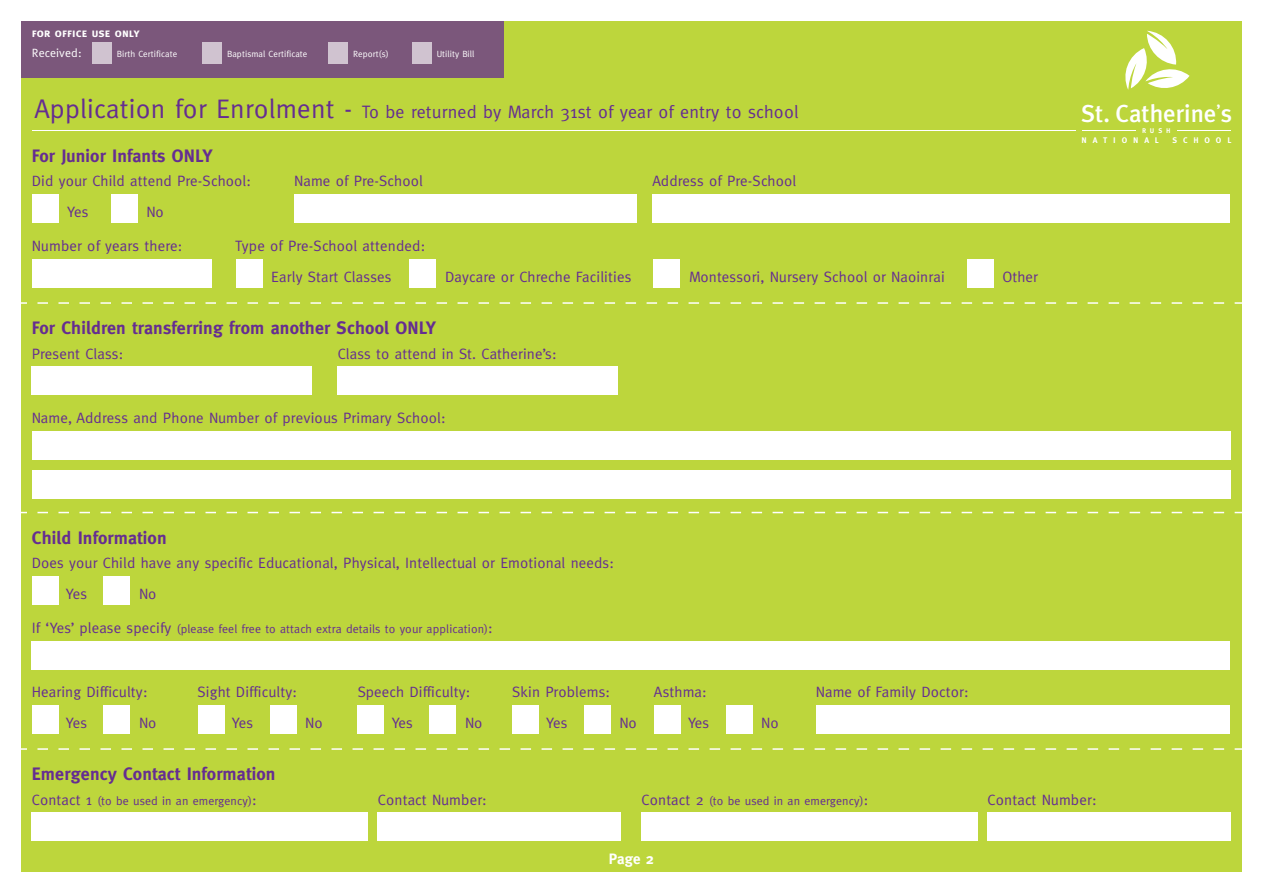
<style>
.page{position:relative;width:1263px;height:893px;background:#fff}
.page>*{position:absolute;margin:0;border:0;box-sizing:border-box;transform-origin:0 0}
.t1{font:500 24.6px "Meta Plus";color:#fff}
.t2{font:700 18px "Meta";letter-spacing:.01em;color:#652d91}
.t3{font:18px "Meta";letter-spacing:.01em;color:#652d91}
.t4{font:15px/31px "Meta";letter-spacing:.01em;color:#652d91}
.t5{font:700 15px "Meta";color:#fff}
.t6{font:12px "Meta";letter-spacing:.01em;color:#652d91}
.t7{font:12px "Meta Bold Caps";letter-spacing:.01em;color:#fff}
.t8{font:12px "Meta";letter-spacing:.01em;color:#fff}
.t9{font:9px "Meta";letter-spacing:.01em;color:#fff}
.t10{font:700 8.1px "Meta Plus";letter-spacing:.725em;color:#fff}
.t11{font:700 6.75px "Meta Plus";color:#fff}
.s1{font-size:27px}
.s2{font-size:15px}
</style>
<div class="page">
<div style="left:21px;top:21px;width:1221px;height:851px;background:#bdd63c"></div>
<svg style="left:1125px;top:31px;width:64px;height:59px"></svg>
<hr style="left:1082px;top:130px;width:54px;height:1px;background:#fff">
<hr style="left:32px;top:130px;width:1044px;height:1px;background:#fff">
<hr style="left:1177px;top:130px;width:54px;height:1px;background:#fff">
<div style="left:32px;top:259px;width:180px;height:28px;background:#fff"></div>
<div style="left:236px;top:259px;width:26px;height:28px;background:#fff"></div>
<div style="left:410px;top:259px;width:26px;height:28px;background:#fff"></div>
<div style="left:653px;top:259px;width:27px;height:28px;background:#fff"></div>
<div style="left:967px;top:259px;width:26px;height:28px;background:#fff"></div>
<div style="left:294px;top:195px;width:343px;height:28px;background:#fff"></div>
<div style="left:652px;top:195px;width:578px;height:28px;background:#fff"></div>
<svg style="left:21px;top:302px;width:1221px;height:2px"></svg>
<svg style="left:21px;top:512px;width:1221px;height:1px"></svg>
<svg style="left:21px;top:748px;width:1221px;height:2px"></svg>
<div style="left:32px;top:195px;width:26px;height:28px;background:#fff"></div>
<div style="left:111px;top:195px;width:27px;height:28px;background:#fff"></div>
<div style="left:32px;top:576px;width:26px;height:28px;background:#fff"></div>
<div style="left:32px;top:641px;width:1198px;height:28px;background:#fff"></div>
<div style="left:104px;top:576px;width:26px;height:28px;background:#fff"></div>
<div style="left:32px;top:706px;width:26px;height:28px;background:#fff"></div>
<div style="left:104px;top:706px;width:26px;height:28px;background:#fff"></div>
<div style="left:198px;top:706px;width:26px;height:28px;background:#fff"></div>
<div style="left:270px;top:706px;width:26px;height:28px;background:#fff"></div>
<div style="left:358px;top:706px;width:26px;height:28px;background:#fff"></div>
<div style="left:429px;top:706px;width:27px;height:28px;background:#fff"></div>
<div style="left:512px;top:706px;width:27px;height:28px;background:#fff"></div>
<div style="left:584px;top:706px;width:26px;height:28px;background:#fff"></div>
<div style="left:654px;top:706px;width:26px;height:28px;background:#fff"></div>
<div style="left:816px;top:706px;width:413px;height:28px;background:#fff"></div>
<div style="left:726px;top:706px;width:26px;height:28px;background:#fff"></div>
<div style="left:32px;top:431px;width:1198px;height:28px;background:#fff"></div>
<div style="left:32px;top:470px;width:1198px;height:28px;background:#fff"></div>
<div style="left:32px;top:367px;width:280px;height:28px;background:#fff"></div>
<div style="left:338px;top:367px;width:280px;height:28px;background:#fff"></div>
<div style="left:32px;top:813px;width:336px;height:28px;background:#fff"></div>
<div style="left:378px;top:813px;width:243px;height:28px;background:#fff"></div>
<div style="left:642px;top:813px;width:336px;height:28px;background:#fff"></div>
<div style="left:987px;top:813px;width:244px;height:28px;background:#fff"></div>
<div style="left:21px;top:21px;width:482px;height:57px;background:#7b577b"></div>
<div style="left:92px;top:43px;width:20px;height:21px;background:#d0c3d0"></div>
<div style="left:202px;top:43px;width:20px;height:21px;background:#d0c3d0"></div>
<div style="left:328px;top:43px;width:20px;height:21px;background:#d0c3d0"></div>
<div style="left:412px;top:43px;width:19px;height:21px;background:#d0c3d0"></div>
<p class="t7" style="left:32px;top:25px;width:109px">for office use only</p>
<p class="t8" style="left:32px;top:46px;width:51px">Received:</p>
<p class="t9" style="left:117px;top:48px;width:62px">Birth Certificate</p>
<p class="t9" style="left:227px;top:48px;width:82px">Baptismal Certificate</p>
<p class="t9" style="left:353px;top:48px;width:37px">Report(s)</p>
<p class="t9" style="left:437px;top:48px;width:39px">Utility Bill</p>
<p class="t3" style="left:34px;top:101px;width:766px"><span class="s1">Application for Enrolment -</span> To be returned by March 31st of year of entry to school</p>
<p class="t2" style="left:32px;top:145px;width:182px">For Junior Infants ONLY</p>
<p class="t4" style="left:32px;top:165px;width:221px">Did your Child attend Pre-School:</p>
<p class="t4" style="left:294px;top:165px;width:130px">Name of Pre-School</p>
<p class="t4" style="left:652px;top:165px;width:145px">Address of Pre-School</p>
<p class="t4" style="left:67px;top:196px;width:23px">Yes</p>
<p class="t4" style="left:147px;top:196px;width:19px">No</p>
<p class="t4" style="left:32px;top:230px;width:152px">Number of years there:</p>
<p class="t4" style="left:235px;top:230px;width:191px;text-align:center">Type of Pre-School attended:<br>Early Start Classes</p>
<p class="t4" style="left:445px;top:261px;width:188px">Daycare or Chreche Facilities</p>
<p class="t4" style="left:689px;top:261px;width:257px">Montessori, Nursery School or Naoinrai</p>
<p class="t4" style="left:1002px;top:261px;width:37px">Other</p>
<p class="t2" style="left:32px;top:318px;width:406px">For Children transferring from another School ONLY</p>
<p class="t4" style="left:32px;top:338px;width:93px">Present Class:</p>
<p class="t4" style="left:338px;top:338px;width:220px">Class to attend in St. Catherine’s:</p>
<p class="t4" style="left:32px;top:402px;width:415px">Name, Address and Phone Number of previous Primary School:</p>
<p class="t2" style="left:32px;top:527px;width:136px">Child Information</p>
<p class="t4" style="left:66px;top:547px;width:550px;text-indent:-34px">Does your Child have any specific Educational, Physical, Intellectual or Emotional needs:<br>Yes</p>
<p class="t6" style="left:32px;top:622px;width:462px"><span class="s2">If ‘Yes’ please specify</span> (please feel free to attach extra details to your application)<span class="s2">:</span></p>
<p class="t4" style="left:139px;top:578px;width:19px">No</p>
<p class="t4" style="left:66px;top:676px;width:83px;text-indent:-34px">Hearing Difficulty:<br>Yes</p>
<p class="t4" style="left:139px;top:707px;width:19px">No</p>
<p class="t4" style="left:232px;top:676px;width:67px;text-indent:-34px">Sight Difficulty:<br>Yes</p>
<p class="t4" style="left:305px;top:707px;width:19px">No</p>
<p class="t4" style="left:392px;top:676px;width:80px;text-indent:-34px">Speech Difficulty:<br>Yes</p>
<p class="t4" style="left:465px;top:707px;width:19px">No</p>
<p class="t4" style="left:512px;top:676px;width:99px;text-align:center">Skin Problems:<br>Yes</p>
<p class="t4" style="left:619px;top:707px;width:19px">No</p>
<p class="t4" style="left:654px;top:676px;width:57px;text-align:right">Asthma:<br>Yes</p>
<p class="t4" style="left:816px;top:676px;width:154px">Name of Family Doctor:</p>
<p class="t4" style="left:761px;top:707px;width:19px">No</p>
<p class="t2" style="left:32px;top:764px;width:245px">Emergency Contact Information</p>
<h1 class="t1" style="left:1081px;top:99px;width:152px">St. Catherine<sup>’</sup>s</h1>
<p class="t10" style="left:1082px;top:135px;width:79px">NATIONAL</p>
<p class="t10" style="left:1172px;top:135px;width:60px">SCHOOL</p>
<p class="t11" style="left:1142px;top:126px;width:30px">RUSH</p>
<p class="t6" style="left:32px;top:793px;width:226px"><span class="s2">Contact 1</span> (to be used in an emergency)<span class="s2">:</span></p>
<p class="t4" style="left:378px;top:784px;width:110px">Contact Number:</p>
<p class="t6" style="left:641px;top:793px;width:228px"><span class="s2">Contact 2</span> (to be used in an emergency)<span class="s2">:</span></p>
<p class="t4" style="left:988px;top:784px;width:110px">Contact Number:</p>
<p class="t5" style="left:609px;top:850px;width:47px">Page 2</p>
</div>
